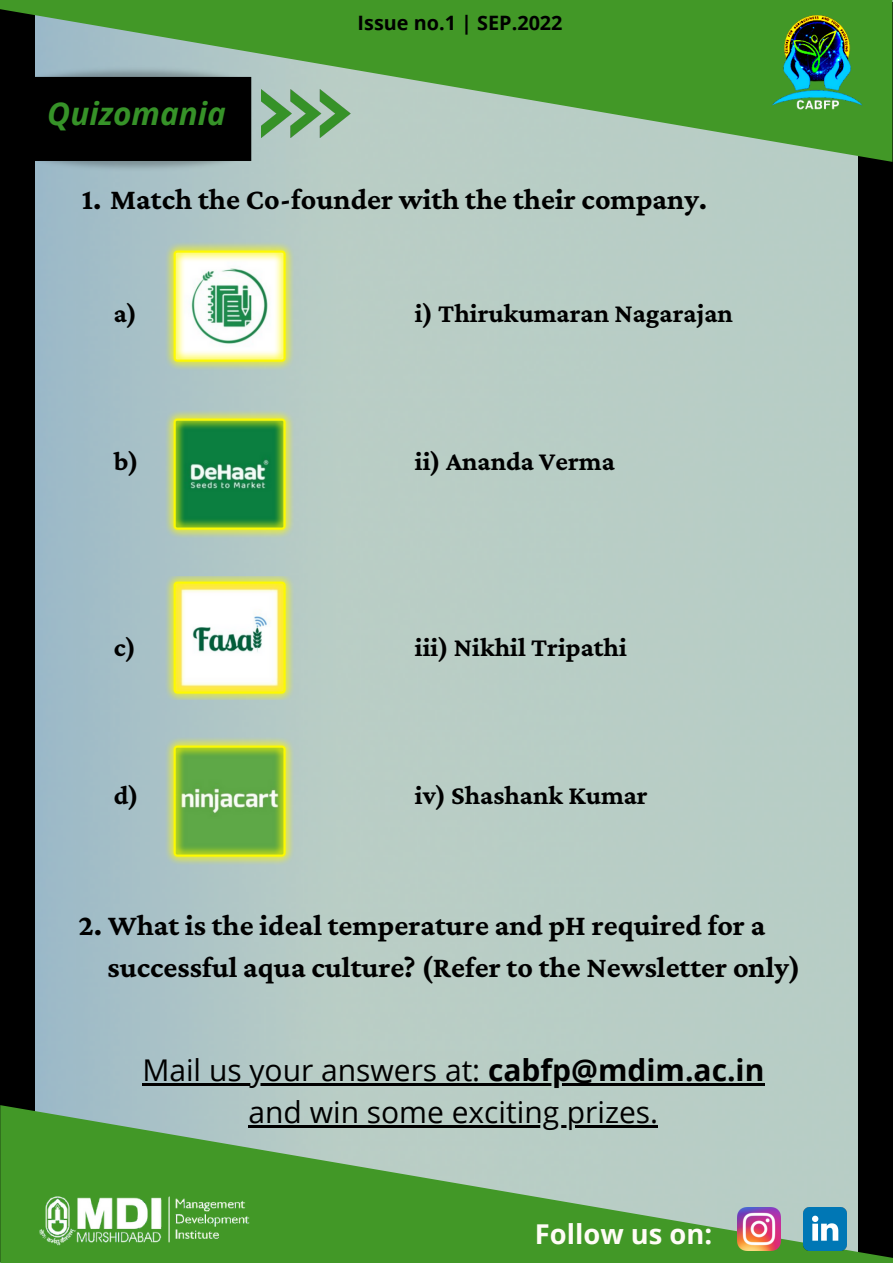
<style>
.page{position:relative;width:893px;height:1264px;background:#fff}
.page>*{position:absolute;margin:0;border:0;box-sizing:border-box;transform-origin:0 0}
.t1{font:italic 700 31.5px "Open Sans";color:#369228}
.t2{font:700 30px/41.5px "Crimson Pro";color:#000}
.t3{font:30px/41.5px "Open Sans";color:#000;text-align:center}
.t4{font:700 27.3px "Open Sans";color:#fffcf6}
.t5{font:700 27px "Crimson Pro";color:#000}
.t6{font:700 19.8px "Open Sans";color:#000}
.s1{font-weight:700}
</style>
<div class="page">
<img style="left:35px;top:162px;width:822px;height:943px">
<div style="left:0;top:5px;width:35px;height:1256px;background:#000"></div>
<div style="left:857px;top:2px;width:35px;height:1260px;background:#000"></div>
<svg style="left:0;top:0;width:892px;height:162px;background:#68a45d"></svg>
<svg style="left:0;top:1105px;width:892px;height:157px;background:#76a970"></svg>
<img style="left:737px;top:1207px;width:43px;height:43px">
<img style="left:803px;top:1207px;width:43px;height:43px">
<img style="left:17px;top:55px;width:239px;height:127px">
<img style="left:261px;top:90px;width:89px;height:47px">
<img style="left:165px;top:241px;width:130px;height:131px">
<img style="left:165px;top:736px;width:130px;height:130px">
<img style="left:165px;top:409px;width:130px;height:130px">
<img style="left:165px;top:576px;width:130px;height:123px">
<hr style="left:142px;top:1083px;width:346px;height:2px;background:#000">
<hr style="left:488px;top:1083px;width:276px;height:2px;background:#000">
<hr style="left:248px;top:1124px;width:410px;height:3px;background:#000">
<img style="left:750px;top:0;width:130px;height:118px">
<img style="left:32px;top:1187px;width:219px;height:59px">
<p class="t1" style="left:47px;top:92px;width:180px">Quizomania</p>
<p class="t6" style="left:357px;top:9px;width:206px">Issue no.1 | SEP.2022</p>
<p class="t2" style="left:82px;top:178px;width:627px">1. Match the Co-founder with the their company.</p>
<p class="t5" style="left:114px;top:297px;width:25px">a)</p>
<p class="t5" style="left:415px;top:297px;width:319px">i) Thirukumaran Nagarajan</p>
<p class="t5" style="left:114px;top:446px;width:26px">b)</p>
<p class="t5" style="left:415px;top:446px;width:201px">ii) Ananda Verma</p>
<p class="t5" style="left:114px;top:631px;width:24px">c)</p>
<p class="t5" style="left:415px;top:631px;width:213px">iii) Nikhil Tripathi</p>
<p class="t5" style="left:114px;top:780px;width:26px">d)</p>
<p class="t5" style="left:415px;top:780px;width:234px">iv) Shashank Kumar</p>
<p class="t2" style="left:107px;top:904px;width:694px;text-indent:-29px">2. What is the ideal temperature and pH required for a successful aqua culture? (Refer to the Newsletter only)</p>
<p class="t3" style="left:142px;top:1048px;width:623px">Mail us your answers at: <span class="s1">cabfp@mdim.ac.in </span>and win some exciting prizes.</p>
<p class="t4" style="left:535px;top:1214px;width:179px">Follow us on:</p>
</div>
